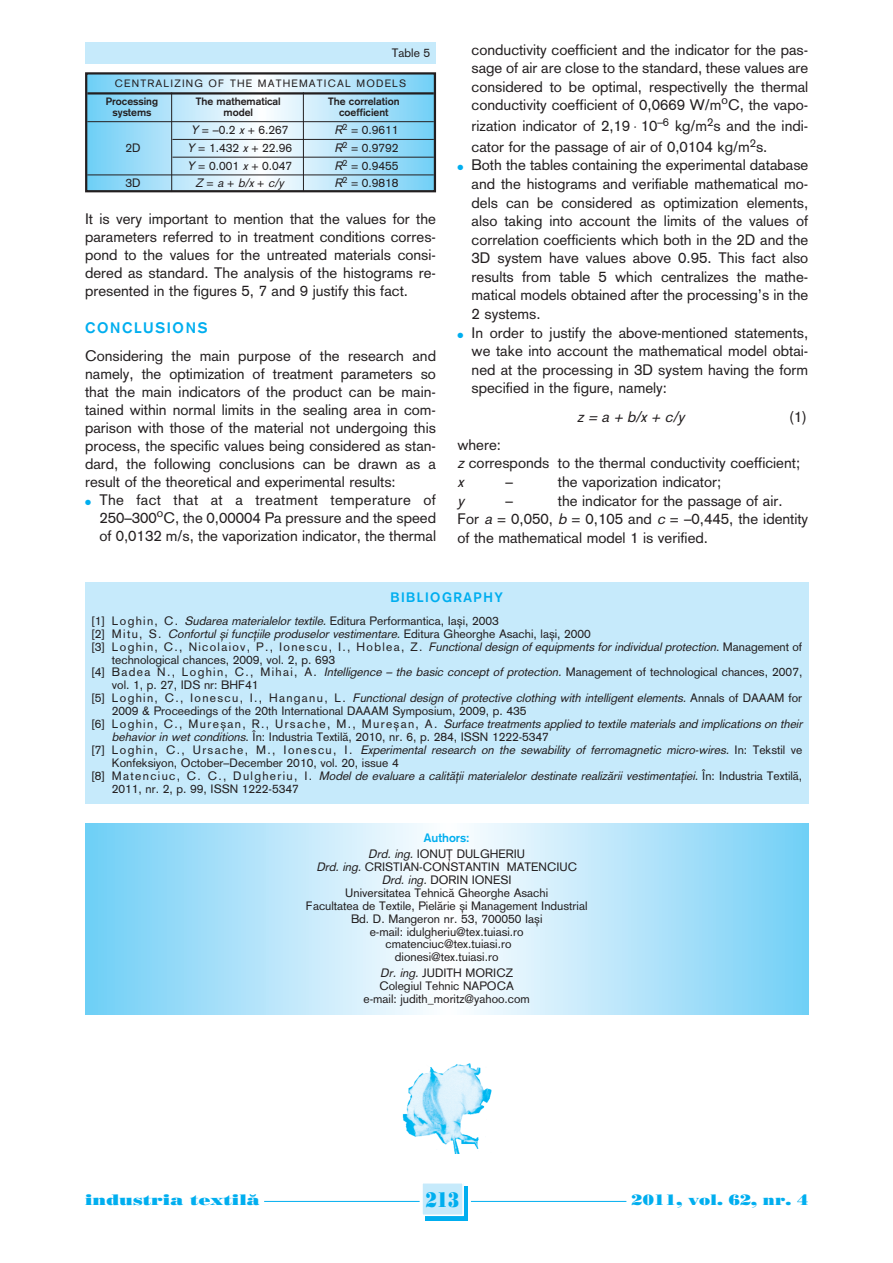
<style>
.page{position:relative;width:893px;height:1263px;background:#fff}
.page>*{position:absolute;margin:0;border:0;box-sizing:border-box;transform-origin:0 0}
.t1{font:21px "Bodoni East Pos";color:#00aeef;scale:.8 1}
.t2{font:15px/18.6px "Akzid Gro Rom East";color:#231f20;text-align:justify}
.t3{font:15px "Bodoni East Pos";color:#00aeef;scale:1.28 1}
.t4{font:15px "Bodoni East Pos";color:#00aeef;scale:1.12 1}
.t5{font:italic 15px "Akzid Gro Rom East";color:#231f20}
.t6{font:15px "Akzid Gro Bol East";letter-spacing:.11em;color:#00aeef}
.t7{font:13.5px "Akzid Gro Bol East";letter-spacing:.11em;color:#00aeef}
.t8{font:12px/12.9px "Akzid Gro Rom East";color:#231f20;text-align:center}
.t9{font:italic 12px "Akzid Gro Rom East";color:#231f20}
.t10{font:12px "Akzid Gro Rom East";letter-spacing:.11em;color:#231f20}
.t11{font:12px "Akzid Gro Bol East";color:#00aeef}
.t12{font:10.5px "Akzid Gro Bol East";color:#231f20}
.t13{font:10.5px "Akzid Gro Rom East";letter-spacing:.11em;color:#231f20}
.s1{font-style:italic}
.s2{font-style:normal}
.s3{color:#00aeef}
</style>
<div class="page">
<div style="left:425px;top:1186px;width:43px;height:34px;background:linear-gradient(to right,#09b1f0,#06b0ef)"></div>
<div style="left:422px;top:1183px;width:41px;height:32px;background:#c6eafb"></div>
<div style="left:421px;top:1182px;width:43px;height:34px;border:2px solid #fff"></div>
<hr style="left:264px;top:1201px;width:155px;height:1px;background:#00aeef">
<hr style="left:471px;top:1201px;width:155px;height:1px;background:#00aeef">
<div style="left:85px;top:43px;width:351px;height:21px;background:#c6eafb"></div>
<svg style="left:88px;top:75px;width:345px;height:114px;background:#b6e3f8"></svg>
<hr style="left:87px;top:92px;width:347px;height:3px;background:#231f20">
<hr style="left:87px;top:121px;width:347px;height:1px;background:#231f20">
<hr style="left:172px;top:139px;width:262px;height:1px;background:#231f20">
<hr style="left:172px;top:157px;width:262px;height:1px;background:#231f20">
<hr style="left:87px;top:175px;width:347px;height:1px;background:#231f20">
<div style="left:85px;top:72px;width:351px;height:120px;border:2px solid #231f20"></div>
<hr style="left:303px;top:92px;width:1px;height:100px;background:#231f20">
<hr style="left:171px;top:93px;width:1px;height:99px;background:#231f20">
<div style="left:85px;top:583px;width:723px;height:221px;background:#c6eafb"></div>
<svg style="left:85px;top:823px;width:723px;height:192px;background:#b7e5fa"></svg>
<img style="left:402px;top:1063px;width:90px;height:91px">
<p class="t8" style="left:392px;top:47px;width:40px">Table 5</p>
<p class="t13" style="left:115px;top:80px;width:293px">CENTRALIZING OF THE MATHEMATICAL MODELS</p>
<p class="t12" style="left:106px;top:98px;width:54px">Processing</p>
<p class="t12" style="left:196px;top:98px;width:86px">The mathematical</p>
<p class="t12" style="left:328px;top:98px;width:73px">The correlation</p>
<p class="t12" style="left:112px;top:109px;width:40px">systems</p>
<p class="t12" style="left:223px;top:109px;width:31px">model</p>
<p class="t12" style="left:339px;top:109px;width:51px">coefficient</p>
<p class="t8" style="left:191px;top:125px;width:99px"><span class="s1">Y</span>= â0.2 <span class="s1">x</span>+ 6.267</p>
<p class="t8" style="left:334px;top:125px;width:66px"><span class="s1">R</span><sup>2</sup> = 0.9611</p>
<p class="t8" style="left:125px;top:143px;width:17px">2D</p>
<p class="t8" style="left:187px;top:143px;width:107px"><span class="s1">Y</span>= 1.432 <span class="s1">x</span>+ 22.96</p>
<p class="t8" style="left:334px;top:143px;width:66px"><span class="s1">R</span><sup>2</sup> = 0.9792</p>
<p class="t8" style="left:187px;top:160px;width:107px"><span class="s1">Y</span>= 0.001 <span class="s1">x</span>+ 0.047</p>
<p class="t8" style="left:334px;top:160px;width:66px"><span class="s1">R</span><sup>2</sup> = 0.9455</p>
<p class="t8" style="left:125px;top:178px;width:17px">3D</p>
<p class="t9" style="left:196px;top:179px;width:92px">Z<span class="s2">=</span> a<span class="s2">+</span> b/x<span class="s2">+</span> c/y</p>
<p class="t8" style="left:334px;top:178px;width:66px"><span class="s1">R</span><sup>2</sup> = 0.9818</p>
<p class="t2" style="left:85px;top:211px;width:352px;line-height:18px">It is very important to mention that the values for the parameters referred to in treatment conditions corres&shy;pond to the values for the untreated materials consi&shy;dered as standard. The analysis of the histograms re&shy;presented in the figures 5, 7 and 9 justify this fact.</p>
<p class="t6" style="left:85px;top:323px;width:124px">CONCLUSIONS</p>
<p class="t2" style="left:85px;top:348px;width:352px;line-height:18px">Considering the main purpose of the research and namely, the optimization of treatment parameters so that the main indicators of the product can be main&shy;tained within normal limits in the sealing area in com&shy;parison with those of the material not undergoing this process, the specific values being considered as stan&shy;dard, the following conclusions can be drawn as a result of the theoretical and experimental results:</p>
<p class="t2" style="left:99px;top:492px;width:338px;line-height:18px;text-indent:-14px"><span class="s3">●</span> The fact that at a treatment temperature of 250â300<sup>o</sup>C, the 0,00004 Pa pressure and the speed of 0,0132 m/s, the vaporization indicator, the thermal</p>
<p class="t2" style="left:471px;top:42px;width:338px">conductivity coefficient and the indicator for the pas&shy;sage of air are close to the standard, these values are considered to be optimal, respectivelly the thermal conductivity coefficient of 0,0669 W/m<sup>o</sup>C, the vapo-</p>
<p class="t2" style="left:471px;top:117px;width:338px;line-height:21px">rization indicator of 2,19 ⋅ 10<sup>â6</sup> kg/m<sup>2</sup>s and the indi&shy;cator for the passage of air of 0,0104 kg/m<sup>2</sup>s.</p>
<p class="t2" style="left:471px;top:157px;width:338px;text-indent:-14px"><span class="s3">●</span> Both the tables containing the experimental database and the histograms and verifiable mathematical mo&shy;dels can be considered as optimization elements, also taking into account the limits of the values of correlation coefficients which both in the 2D and the 3D system have values above 0.95. This fact also results from table 5 which centralizes the mathe&shy;matical models obtained after the processingÖs in the 2 systems.</p>
<p class="t2" style="left:471px;top:325px;width:338px;text-indent:-14px"><span class="s3">●</span> In order to justify the above-mentioned statements, we take into account the mathematical model obtai&shy;ned at the processing in 3D system having the form specified in the figure, namely:</p>
<p class="t5" style="left:577px;top:411px;width:112px">z = a + b/x + c/y</p>
<p class="t2" style="left:789px;top:409px;width:19px">(1)</p>
<p class="t2" style="left:457px;top:437px;width:344px;text-align:left">where:<br><span class="s1">z</span> corresponds to the thermal conductivity coefficient; <span class="s1">x</span></p>
<p class="t2" style="left:505px;top:474px;width:9px">â</p>
<p class="t2" style="left:558px;top:474px;width:165px">the vaporization indicator;</p>
<p class="t2" style="left:457px;top:493px;width:352px;text-align:left;text-indent:101px">the indicator for the passage of air.<br>For <span class="s1">a</span> = 0,050, <span class="s1">b</span> = 0,105 and <span class="s1">c</span> = â0,445, the identity of the mathematical model 1 is verified.</p>
<p class="t5" style="left:457px;top:495px;width:11px">y</p>
<p class="t2" style="left:505px;top:493px;width:9px">â</p>
<p class="t7" style="left:390px;top:593px;width:114px">BIBLIOGRAPHY</p>
<p class="t8" style="left:91px;top:616px;width:409px">[1] Loghin, C. <span class="s1">Sudarea materialelor textile.</span>Editura Performantica, Ia∫i, 2003</p>
<p class="t9" style="left:91px;top:629px;width:501px"><span class="s2">[2] Mitu, S.</span> Confortul ∫i func˛iile produselor vestimentare.<span class="s2">Editura Gheorghe Asachi, la∫i, 2000</span></p>
<p class="t10" style="left:91px;top:642px;width:712px">[3] Loghin, C., Nicolaiov, P., Ionescu, I., Hoblea, Z. <span class="s1">Functional design of equipments for individual protection</span>. Management of</p>
<p class="t8" style="left:112px;top:654px;width:225px">technological chances, 2009, vol. 2, p. 693</p>
<p class="t8" style="left:91px;top:667px;width:712px">[4] Badea N., Loghin, C., Mihai, A. <span class="s1">Intelligence â the basic concept of protection.</span> Management of technological chances, 2007,</p>
<p class="t8" style="left:112px;top:680px;width:148px">vol. 1, p. 27, IDS nr: BHF41</p>
<p class="t9" style="left:91px;top:694px;width:712px"><span class="s2">[ 5 ] L o g h i n , C . , I o n e s c u , I . , H a n g a n u , L .</span> Functional design of protective clothing with intelligent elements. <span class="s2">A n n a l s o f D AAA M f o r</span></p>
<p class="t8" style="left:112px;top:706px;width:416px">2009 &amp; Proceedings of the 20th International DAAAM Symposium, 2009, p. 435</p>
<p class="t9" style="left:91px;top:720px;width:715px"><span class="s2">[ 6 ] L o g h i n , C . , M u r e ∫ a n , R . , U r s a c h e , M . , M u r e ∫ a n , A .</span> Surface treatments applied to textile materials and implications on their</p>
<p class="t8" style="left:112px;top:732px;width:438px"><span class="s1">behavior in wet conditions</span>. Œn: Industria Textil„, 2010, nr. 6, p. 284, ISSN 1222-5347</p>
<p class="t9" style="left:91px;top:745px;width:712px"><span class="s2">[ 7 ] L o g h i n , C . , U r s a c h e , M . , I o n e s c u , I .</span> Experimental research on the sewability of ferromagnetic micro-wires. <span class="s2">I n : T e k s t i l v e</span></p>
<p class="t8" style="left:112px;top:757px;width:288px">Konfeksiyon, OctoberâDecember 2010, vol. 20, issue 4</p>
<p class="t9" style="left:91px;top:771px;width:712px"><span class="s2">[ 8 ] M a t e n c i u c , C . C . , D u l g h e r i u , I .</span> Model de evaluare a calit„˛ii materialelor destinate realiz„rii vestimenta˛iei. <span class="s2">Œ n : I n d u s t r i a T e x t i l „ ,</span></p>
<p class="t8" style="left:112px;top:783px;width:188px">2011, nr. 2, p. 99, ISSN 1222-5347</p>
<p class="t11" style="left:424px;top:833px;width:47px">Authors:</p>
<p class="t8" style="left:306px;top:849px;width:283px"><span class="s1">Drd. ing.</span>IONUfi DULGHERIU<br><span class="s1">Drd. ing.</span>CRISTIAN-CONSTANTIN MATENCIUC <span class="s1">Drd. ing.</span>DORIN IONESI<br>Universitatea Tehnic„ Gheorghe Asachi<br>Facultatea de Textile, Piel„rie ∫i Management Industrial Bd. D. Mangeron nr. 53, 700050 Ia∫i<br>e-mail: idulgheriu@tex.tuiasi.ro cmatenciuc@tex.tuiasi.ro<br>dionesi@tex.tuiasi.ro</p>
<p class="t8" style="left:363px;top:968px;width:168px"><span class="s1">Dr. ing.</span>JUDITH MORICZ<br>Colegiul Tehnic NAPOCA e-mail: judith_moritz@yahoo.com</p>
<p class="t3" style="left:85px;top:1194px;width:138px">industria textil„</p>
<h1 class="t1" style="left:426px;top:1192px;width:44px">213</h1>
<p class="t4" style="left:631px;top:1194px;width:159px">2011, vol. 62, nr. 4</p>
</div>
